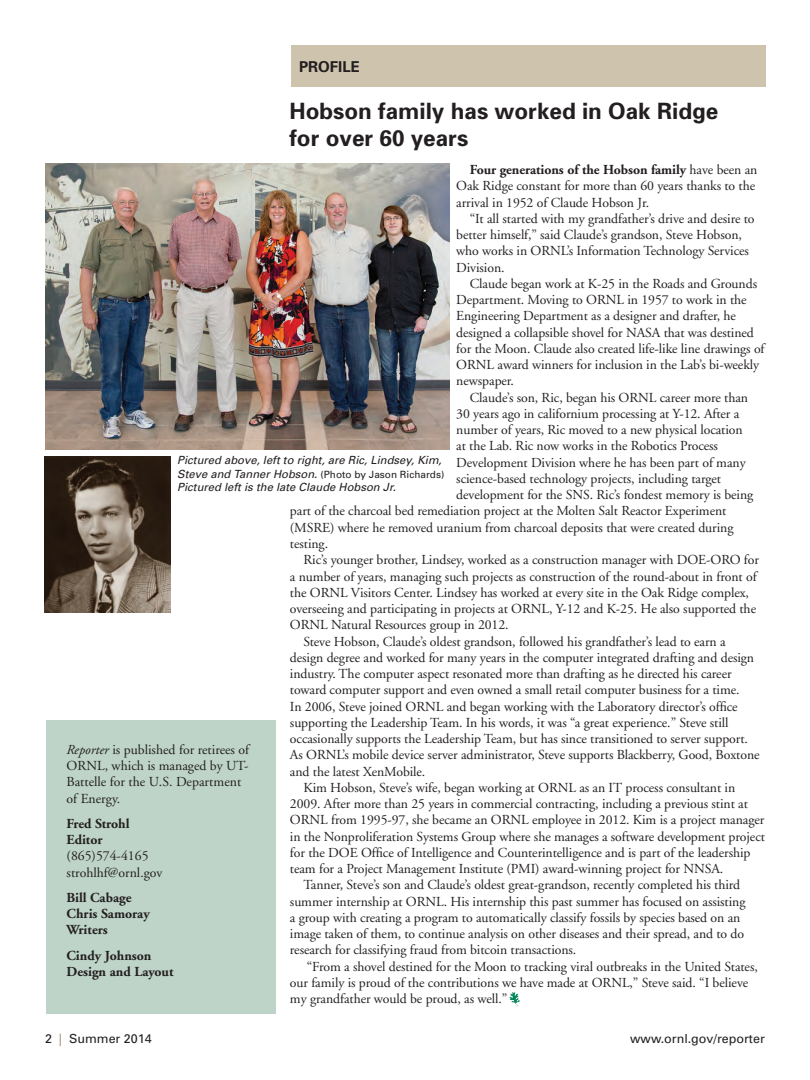
<style>
.page{position:relative;width:810px;height:1080px;background:#fff}
.page>*{position:absolute;margin:0;border:0;box-sizing:border-box;transform-origin:0 0}
.t1{font:700 22.5px/27px "Univers";color:#231f20}
.t2{font:700 15px "Univers";color:#231f20}
.t3{font:13.75px/16.2px "Adobe Garamond";letter-spacing:-.005em;color:#231f20}
.t4{font:700 13.75px/16.2px "Adobe Garamond";color:#231f20}
.t5{font:12.5px "Univers";color:#231f20}
.t6{font:italic 11.25px "Univers";color:#231f20}
.t7{font:10px "Univers";color:#231f20}
.s1{font-weight:700}
.s2{font-style:italic;font-size:11.25px}
.s3{font-style:italic}
.s4{color:#968555}
</style>
<div class="page">
<div style="left:291px;top:45px;width:475px;height:41px;background:#cec3ac"></div>
<div style="left:46px;top:721px;width:230px;height:293px;background:#bed4c9"></div>
<svg style="left:509px;top:992px;width:11px;height:14px"></svg>
<img style="left:45px;top:164px;width:405px;height:286px">
<img style="left:45px;top:456px;width:126px;height:157px">
<p class="t2" style="left:299px;top:58px;width:62px">PROFILE</p>
<h1 class="t1" style="left:290px;top:98px;width:430px">Hobson family has worked in Oak Ridge for over 60 years</h1>
<p class="t3" style="left:456px;top:162px;width:303px;text-indent:14px"><span class="s1">Four generations of the Hobson family</span> have been an<br>Oak Ridge constant for more than 60 years thanks to the arrival in 1952 of Claude Hobson Jr.</p>
<p class="t3" style="left:456px;top:211px;width:300px;text-indent:14px">“It all started with my grandfather’s drive and desire to better himself,” said Claude’s grandson, Steve Hobson, who works in ORNL’s Information Technology Services Division.</p>
<p class="t3" style="left:456px;top:276px;width:310px;text-indent:14px">Claude began work at K-25 in the Roads and Grounds Department. Moving to ORNL in 1957 to work in the Engineering Department as a designer and drafter, he designed a collapsible shovel for NASA that was destined for the Moon. Claude also created life-like line drawings of ORNL award winners for inclusion in the Lab’s bi-weekly newspaper.</p>
<p class="t3" style="left:470px;top:390px;width:280px">Claude’s son, Ric, began his ORNL career more than</p>
<p class="t3" style="left:456px;top:406px;width:285px">30 years ago in californium processing at Y-12. After a</p>
<p class="t3" style="left:456px;top:422px;width:288px">number of years, Ric moved to a new physical location</p>
<p class="t3" style="left:456px;top:438px;width:263px">at the Lab. Ric now works in the Robotics Process</p>
<p class="t3" style="left:456px;top:455px;width:291px">Development Division where he has been part of many</p>
<p class="t3" style="left:456px;top:471px;width:266px">science-based technology projects, including target</p>
<p class="t3" style="left:456px;top:487px;width:299px">development for the SNS. Ric’s fondest memory is being</p>
<p class="t3" style="left:290px;top:503px;width:438px">part of the charcoal bed remediation project at the Molten Salt Reactor Experiment</p>
<p class="t3" style="left:290px;top:520px;width:445px">(MSRE) where he removed uranium from charcoal deposits that were created during</p>
<p class="t3" style="left:290px;top:536px;width:40px">testing.</p>
<p class="t3" style="left:303px;top:552px;width:457px">Ric’s younger brother, Lindsey, worked as a construction manager with DOE-ORO for</p>
<p class="t3" style="left:290px;top:568px;width:468px">a number of years, managing such projects as construction of the round-about in front of</p>
<p class="t3" style="left:290px;top:585px;width:461px">the ORNL Visitors Center. Lindsey has worked at every site in the Oak Ridge complex,</p>
<p class="t3" style="left:290px;top:601px;width:468px">overseeing and participating in projects at ORNL, Y-12 and K-25. He also supported the</p>
<p class="t3" style="left:290px;top:617px;width:220px">ORNL Natural Resources group in 2012.</p>
<p class="t3" style="left:303px;top:633px;width:424px">Steve Hobson, Claude’s oldest grandson, followed his grandfather’s lead to earn a</p>
<p class="t3" style="left:290px;top:650px;width:466px">design degree and worked for many years in the computer integrated drafting and design</p>
<p class="t3" style="left:290px;top:666px;width:443px">industry. The computer aspect resonated more than drafting as he directed his career</p>
<p class="t3" style="left:290px;top:682px;width:451px">toward computer support and even owned a small retail computer business for a time.</p>
<p class="t3" style="left:290px;top:698px;width:449px">In 2006, Steve joined ORNL and began working with the Laboratory director’s office</p>
<p class="t3" style="left:290px;top:715px;width:440px">supporting the Leadership Team. In his words, it was “a great experience.” Steve still</p>
<p class="t3" style="left:290px;top:731px;width:460px">occasionally supports the Leadership Team, but has since transitioned to server support.</p>
<p class="t3" style="left:290px;top:747px;width:471px">As ORNL’s mobile device server administrator, Steve supports Blackberry, Good, Boxtone</p>
<p class="t3" style="left:290px;top:763px;width:137px">and the latest XenMobile.</p>
<p class="t3" style="left:303px;top:780px;width:433px">Kim Hobson, Steve’s wife, began working at ORNL as an IT process consultant in</p>
<p class="t3" style="left:290px;top:796px;width:459px">2009. After more than 25 years in commercial contracting, including a previous stint at</p>
<p class="t3" style="left:290px;top:812px;width:476px">ORNL from 1995-97, she became an ORNL employee in 2012. Kim is a project manager</p>
<p class="t3" style="left:290px;top:828px;width:477px">in the Nonproliferation Systems Group where she manages a software development project</p>
<p class="t3" style="left:290px;top:845px;width:462px">for the DOE Office of Intelligence and Counterintelligence and is part of the leadership</p>
<p class="t3" style="left:290px;top:861px;width:435px">team for a Project Management Institute (PMI) award-winning project for NNSA.</p>
<p class="t3" style="left:303px;top:877px;width:438px">Tanner, Steve’s son and Claude’s oldest great-grandson, recently completed his third</p>
<p class="t3" style="left:290px;top:893px;width:457px">summer internship at ORNL. His internship this past summer has focused on assisting</p>
<p class="t3" style="left:290px;top:910px;width:452px">a group with creating a program to automatically classify fossils by species based on an</p>
<p class="t3" style="left:290px;top:926px;width:456px">image taken of them, to continue analysis on other diseases and their spread, and to do</p>
<p class="t3" style="left:290px;top:942px;width:288px">research for classifying fraud from bitcoin transactions.</p>
<p class="t3" style="left:307px;top:958px;width:453px">“From a shovel destined for the Moon to tracking viral outbreaks in the United States,</p>
<p class="t3" style="left:290px;top:975px;width:460px">our family is proud of the contributions we have made at ORNL,” Steve said. “I believe</p>
<p class="t3" style="left:290px;top:991px;width:219px">my grandfather would be proud, as well.”</p>
<p class="t6" style="left:177px;top:454px;width:266px">Pictured above, left to right, are Ric, Lindsey, Kim,</p>
<p class="t7" style="left:177px;top:468px;width:269px"><span class="s2">Steve and Tanner Hobson.</span> (Photo by Jason Richards)</p>
<p class="t6" style="left:177px;top:480px;width:220px">Pictured left is the late Claude Hobson Jr.</p>
<p class="t3" style="left:67px;top:742px;width:184px"><span class="s3">Reporter</span> is published for retirees of<br>ORNL, which is managed by UT-<br>Battelle for the U.S. Department of Energy.</p>
<p class="t4" style="left:67px;top:816px;width:65px">Fred Strohl<br>Editor</p>
<p class="t3" style="left:67px;top:848px;width:97px">(865)574-4165 strohlhf@ornl.gov</p>
<p class="t4" style="left:67px;top:890px;width:85px">Bill Cabage<br>Chris Samoray<br>Writers</p>
<p class="t4" style="left:67px;top:947px;width:108px">Cindy Johnson<br>Design and Layout</p>
<p class="t5" style="left:45px;top:1031px;width:108px">2 <span class="s4">|</span> Summer 2014</p>
<p class="t5" style="left:630px;top:1031px;width:136px">www. ornl.gov/reporter</p>
</div>
